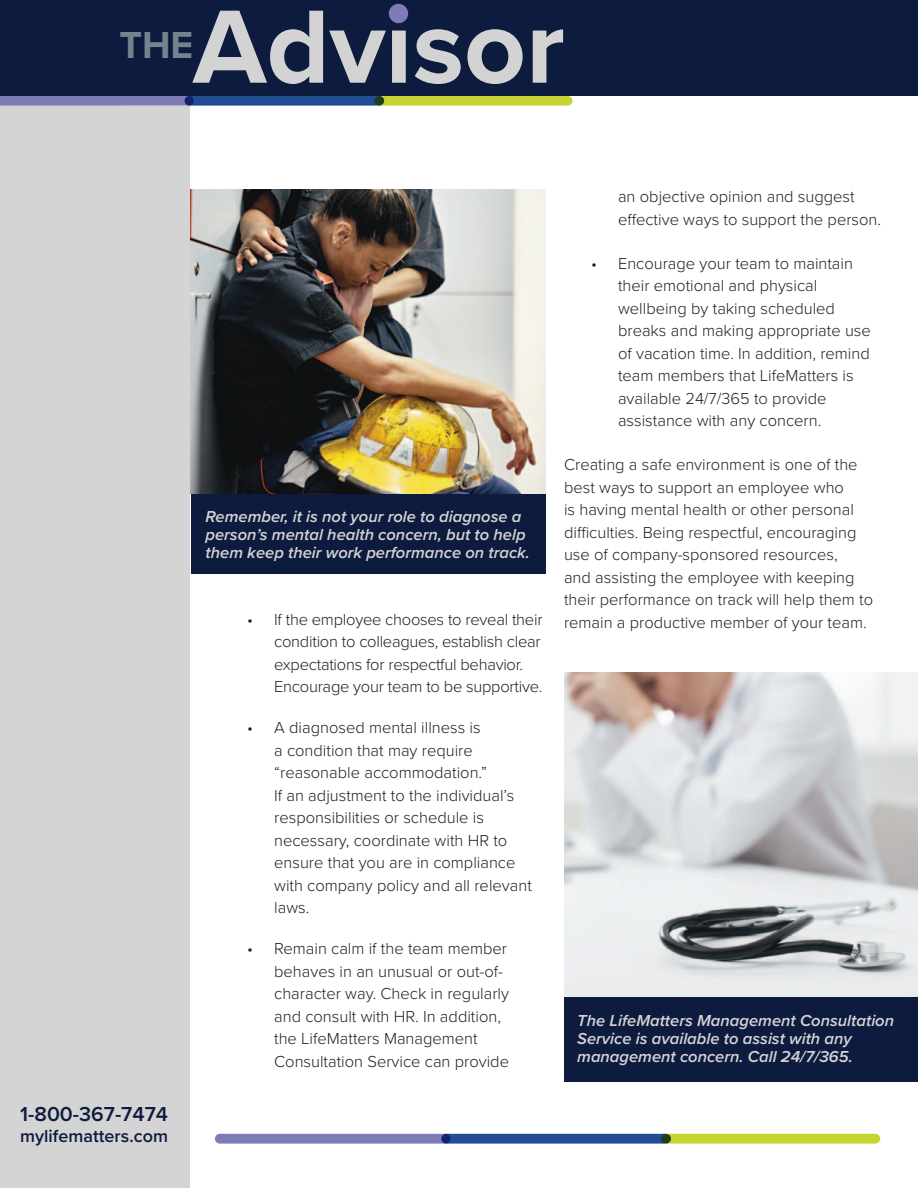
<style>
.page{position:relative;width:918px;height:1188px;background:#fff}
.page>*{position:absolute;margin:0;border:0;box-sizing:border-box;transform-origin:0 0}
.t1{font:700 108px "Proxima Nova";color:#d3d3d3}
.t2{font:700 39px "Proxima Nova";color:#74848f}
.t3{font:600 21px "Proxima Nova";color:#0d1b3e}
.t4{font:600 18px "Proxima Nova";color:#0d1b3e}
.t5{font:300 16.5px/22.5px "Proxima Nova";color:#231f20}
.t6{font:italic 600 16.5px/18px "Proxima Nova";color:#d4d4d5}
</style>
<div class="page">
<div style="left:0;top:77px;width:190px;height:1111px;background:#d4d4d5"></div>
<div style="left:0;top:0;width:918px;height:96px;background:#0d1b3e"></div>
<div style="left:389px;top:4px;width:19px;height:19px;background:#7e7bb6;border-radius:50%"></div>
<svg style="left:0;top:96px;width:573px;height:10px"></svg>
<svg style="left:215px;top:1134px;width:665px;height:10px"></svg>
<div style="left:191px;top:494px;width:355px;height:79px;background:#0d1b3e"></div>
<img style="left:191px;top:189px;width:355px;height:305px">
<div style="left:564px;top:997px;width:354px;height:85px;background:#0d1b3e"></div>
<img style="left:564px;top:673px;width:354px;height:324px">
<p class="t1" style="left:193px;top:-18px;width:374px">Advisor</p>
<p class="t2" style="left:119px;top:22px;width:75px">THE</p>
<p class="t3" style="left:20px;top:1107px;width:149px">1-800-367-7474</p>
<p class="t4" style="left:20px;top:1130px;width:149px">mylifematters.com</p>
<p class="t6" style="left:206px;top:509px;width:326px">Remember, it is not your role to diagnose a person’s mental health concern, but to help them keep their work performance on track.</p>
<p class="t5" style="left:274px;top:610px;width:270px;text-indent:-27px">• If the employee chooses to reveal their condition to colleagues, establish clear expectations for respectful behavior.<br>Encourage your team to be supportive.</p>
<p class="t5" style="left:274px;top:718px;width:259px;text-indent:-27px">• A diagnosed mental illness is<br>a condition that may require “reasonable accommodation.”<br>If an adjustment to the individual’s responsibilities or schedule is necessary, coordinate with HR to ensure that you are in compliance with company policy and all relevant laws.</p>
<p class="t5" style="left:274px;top:939px;width:236px;text-indent:-27px">• Remain calm if the team member behaves in an unusual or out-of&shy;character way. Check in regularly and consult with HR. In addition, the LifeMatters Management<br>Consultation Service can provide</p>
<p class="t5" style="left:618px;top:187px;width:265px">an objective opinion and suggest effective ways to support the person.</p>
<p class="t5" style="left:618px;top:253px;width:254px;text-indent:-27px">• Encourage your team to maintain their emotional and physical wellbeing by taking scheduled breaks and making appropriate use of vacation time. In addition, remind team members that LifeMatters is available 24/7/365 to provide assistance with any concern.</p>
<p class="t5" style="left:564px;top:455px;width:311px">Creating a safe environment is one of the best ways to support an employee who<br>is having mental health or other personal difficulties. Being respectful, encouraging use of company-sponsored resources,<br>and assisting the employee with keeping their performance on track will help them to remain a productive member of your team.</p>
<p class="t6" style="left:577px;top:1013px;width:318px">The LifeMatters Management Consultation<br>Service is available to assist with any management concern. Call 24/7/365.</p>
</div>
